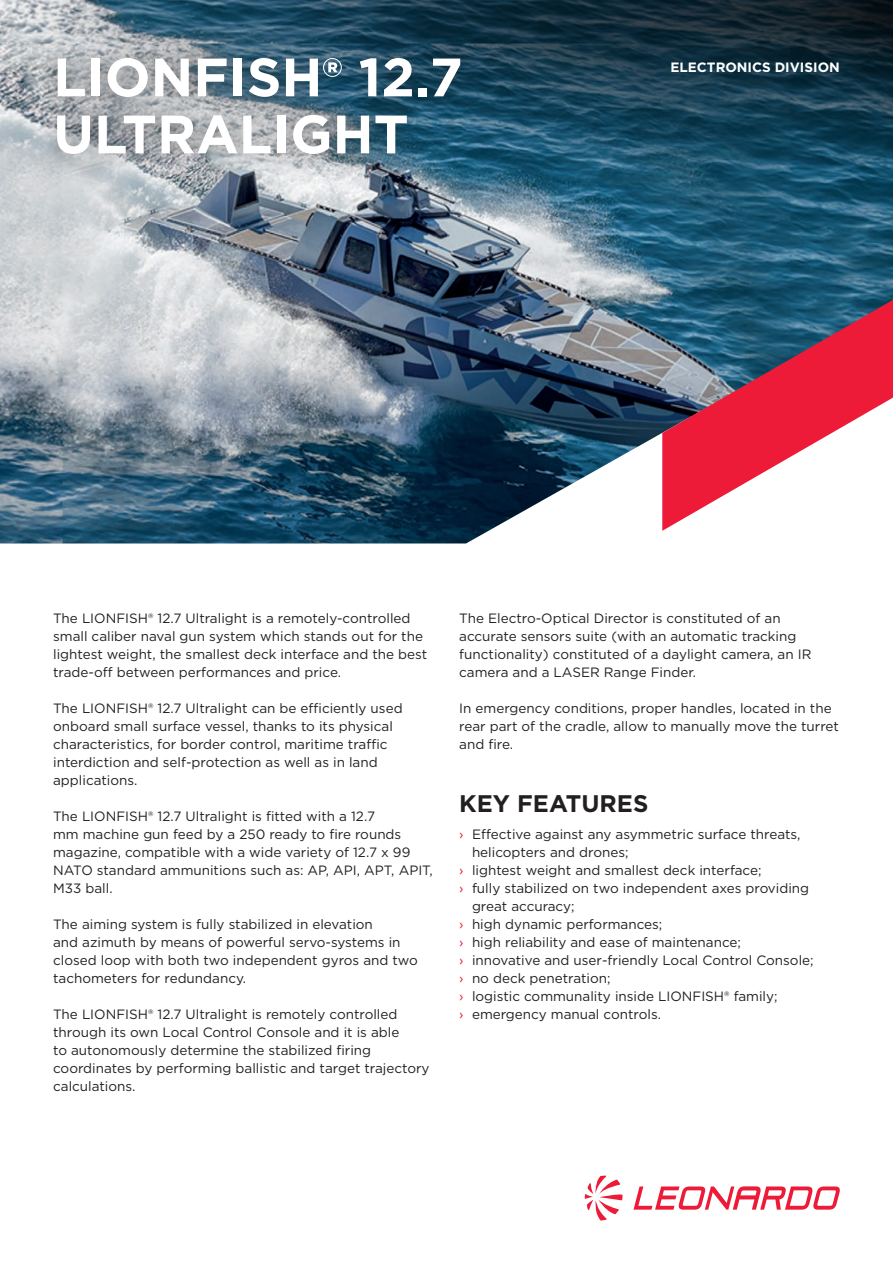
<style>
.page{position:relative;width:893px;height:1263px;background:#fff}
.page>*{position:absolute;margin:0;border:0;box-sizing:border-box;transform-origin:0 0}
.t1{font:700 54px/57px "Gotham";color:#fff}
.t2{font:700 24px "Gotham";color:#231f20}
.t3{font:13.5px/18px "Gotham";color:#231f20}
.t4{font:700 13.5px "Gotham";color:#fff}
.s1{color:#ed1a38}
</style>
<div class="page">
<img style="left:0;top:216px;width:893px;height:327px">
<svg style="left:0;top:0;width:893px;height:216px"></svg>
<svg style="left:585px;top:1175px;width:255px;height:45px"></svg>
<svg style="left:662px;top:300px;width:231px;height:231px"></svg>
<div style="left:37px;top:39px;width:442px;height:134px;background:#231f20;opacity:.43"></div>
<h1 class="t1" style="left:53px;top:48px;width:411px">LIONFISH® 12.7<br>ULTRALIGHT</h1>
<p class="t4" style="left:670px;top:58px;width:171px">ELECTRONICS DIVISION</p>
<p class="t3" style="left:53px;top:609px;width:376px">The LIONFISH® 12.7 Ultralight is a remotely-controlled small caliber naval gun system which stands out for the lightest weight, the smallest deck interface and the best trade-off between performances and price.</p>
<p class="t3" style="left:53px;top:699px;width:351px">The LIONFISH® 12.7 Ultralight can be efficiently used onboard small surface vessel, thanks to its physical characteristics, for border control, maritime traffic interdiction and self-protection as well as in land applications.</p>
<p class="t3" style="left:53px;top:807px;width:381px">The LIONFISH® 12.7 Ultralight is fitted with a 12.7<br>mm machine gun feed by a 250 ready to fire rounds magazine, compatible with a wide variety of 12.7 x 99<br>NATO standard ammunitions such as: AP, API, APT, APIT, M33 ball.</p>
<p class="t3" style="left:53px;top:915px;width:366px">The aiming system is fully stabilized in elevation<br>and azimuth by means of powerful servo-systems in closed loop with both two independent gyros and two tachometers for redundancy.</p>
<p class="t3" style="left:53px;top:1005px;width:378px">The LIONFISH® 12.7 Ultralight is remotely controlled through its own Local Control Console and it is able<br>to autonomously determine the stabilized firing coordinates by performing ballistic and target trajectory calculations.</p>
<p class="t3" style="left:459px;top:609px;width:354px">The Electro-Optical Director is constituted of an accurate sensors suite (with an automatic tracking functionality) constituted of a daylight camera, an IR camera and a LASER Range Finder.</p>
<p class="t3" style="left:459px;top:699px;width:381px">In emergency conditions, proper handles, located in the rear part of the cradle, allow to manually move the turret and fire.</p>
<h2 class="t2" style="left:459px;top:787px;width:191px">KEY FEATURES</h2>
<p class="t3" style="left:459px;top:825px;width:343px"><span class="s1">›</span> Effective against any asymmetric surface threats,</p>
<p class="t3" style="left:472px;top:843px;width:158px">helicopters and drones;</p>
<p class="t3" style="left:459px;top:861px;width:304px"><span class="s1">›</span> lightest weight and smallest deck interface;</p>
<p class="t3" style="left:459px;top:879px;width:351px"><span class="s1">›</span> fully stabilized on two independent axes providing</p>
<p class="t3" style="left:472px;top:897px;width:104px">great accuracy;</p>
<p class="t3" style="left:459px;top:915px;width:205px"><span class="s1">›</span> high dynamic performances;</p>
<p class="t3" style="left:459px;top:933px;width:283px"><span class="s1">›</span> high reliability and ease of maintenance;</p>
<p class="t3" style="left:459px;top:951px;width:356px"><span class="s1">›</span> innovative and user-friendly Local Control Console;</p>
<p class="t3" style="left:459px;top:969px;width:153px"><span class="s1">›</span> no deck penetration;</p>
<p class="t3" style="left:459px;top:987px;width:320px"><span class="s1">›</span> logistic communality inside LIONFISH® family;</p>
<p class="t3" style="left:459px;top:1005px;width:203px"><span class="s1">›</span> emergency manual controls.</p>
</div>
